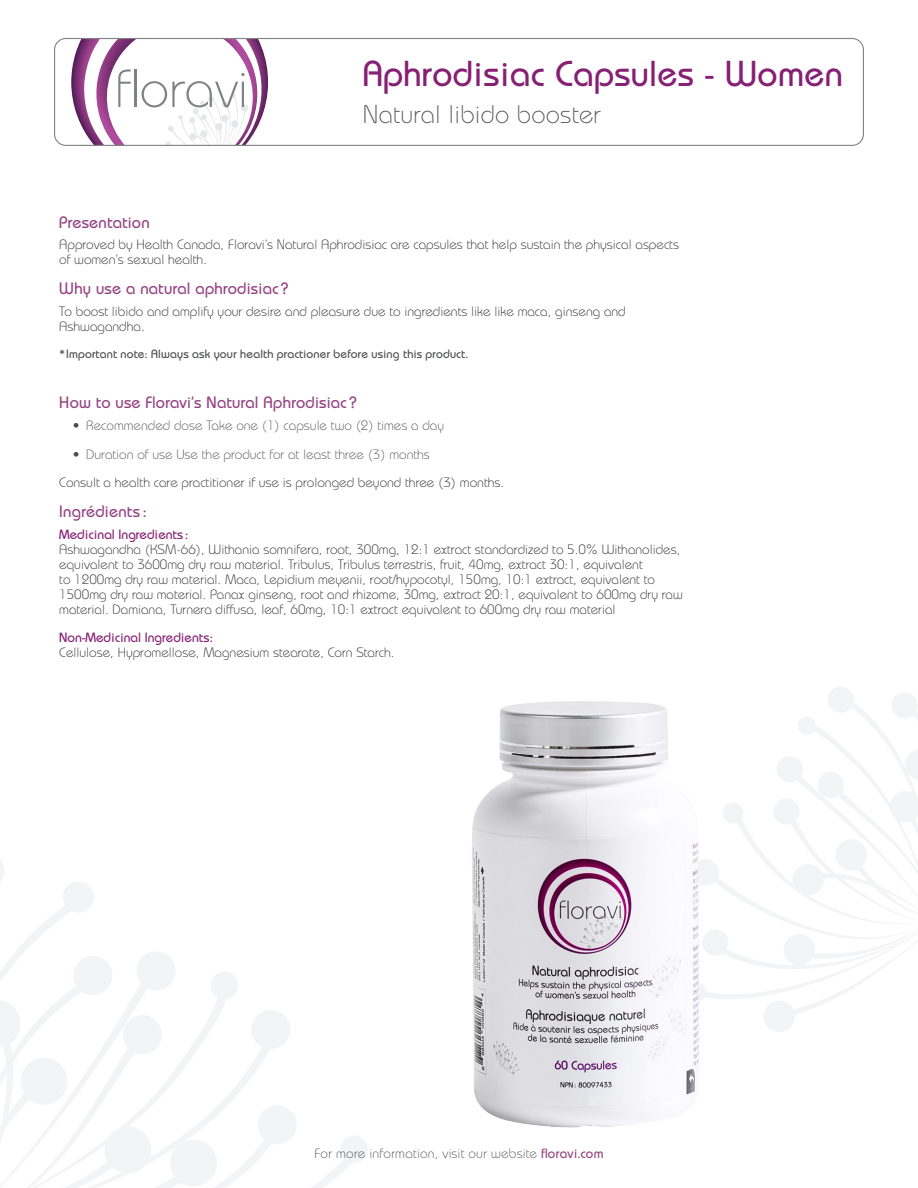
<style>
.page{position:relative;width:918px;height:1188px;background:#fff}
.page>*{position:absolute;margin:0;border:0;box-sizing:border-box;transform-origin:0 0}
.t1{font:300 53.7px "Bauhaus IT Cby BT";color:#7f8184}
.titre{font:500 36px "Bauhaus Std";letter-spacing:.01em;color:#862074}
.titre_2{font:300 25.5px "Bauhaus Std";letter-spacing:.01em;color:#57585a}
.Sous-titre{font:500 16.5px "Bauhaus Std";letter-spacing:.015em;color:#944382}
.t2{font:300 13.5px/15px "Bauhaus Std";color:#231f20}
.site{font:300 13.5px "Bauhaus Std";color:#4b4c4d}
.t3{font:500 12px "Bauhaus Std";letter-spacing:.015em;color:#4b4c4d}
.s1{font-weight:500;color:#862074}
.s2{font-weight:500;color:#944382}
</style>
<div class="page">
<svg style="left:0;top:860px;width:367px;height:328px"></svg>
<svg style="left:712px;top:687px;width:206px;height:345px"></svg>
<svg style="left:71px;top:40px;width:197px;height:104px"></svg>
<div style="left:54px;top:38px;width:810px;height:108px;border:1px solid #808285;border-radius:11px"></div>
<img style="left:472px;top:701px;width:240px;height:427px">
<p class="t1" style="left:115px;top:55px;width:134px">floravi</p>
<p class="titre" style="left:363px;top:52px;width:481px">Aphrodisiac Capsules - Women</p>
<p class="titre_2" style="left:363px;top:99px;width:239px">Natural libido booster</p>
<p class="Sous-titre" style="left:59px;top:212px;width:92px">Presentation</p>
<p class="t2" style="left:59px;top:237px;width:621px">Approved by Health Canada, Floravi’s Natural Aphrodisiac are capsules that help sustain the physical aspects of women’s sexual health.</p>
<p class="Sous-titre" style="left:59px;top:279px;width:230px">Why use a natural aphrodisiac ?</p>
<p class="t2" style="left:59px;top:304px;width:568px">To boost libido and amplify your desire and pleasure due to ingredients like like maca, ginseng and<br>Ashwagandha.</p>
<p class="t3" style="left:59px;top:347px;width:411px">*Important note: Always ask your health practioner before using this product.</p>
<p class="Sous-titre" style="left:59px;top:393px;width:299px">How to use Floravi’s Natural Aphrodisiac ?</p>
<p class="site" style="left:73px;top:417px;width:373px">• Recommended dose Take one (1) capsule two (2) times a day</p>
<p class="site" style="left:73px;top:446px;width:359px">• Duration of use Use the product for at least three (3) months</p>
<p class="t2" style="left:59px;top:475px;width:446px">Consult a health care practitioner if use is prolonged beyond three (3) months.</p>
<p class="Sous-titre" style="left:59px;top:502px;width:89px">Ingrédients :</p>
<p class="t2" style="left:59px;top:527px;width:625px"><span class="s1">Medicinal Ingredients :<br></span>Ashwagandha (KSM-66), Withania somnifera, root, 300mg, 12:1 extract standardized to 5.0% Withanolides, equivalent to 3600mg dry raw material. Tribulus, Tribulus terrestris, fruit, 40mg, extract 30:1, equivalent<br>to 1200mg dry raw material. Maca, Lepidium meyenii, root/hypocotyl, 150mg, 10:1 extract, equivalent to 1500mg dry raw material. Panax ginseng, root and rhizome, 30mg, extract 20:1, equivalent to 600mg dry raw material. Damiana, Turnera diffusa, leaf, 60mg, 10:1 extract equivalent to 600mg dry raw material</p>
<p class="t2" style="left:59px;top:630px;width:337px"><span class="s1">Non-Medicinal Ingredients:<br></span>Cellulose, Hypromellose, Magnesium stearate, Corn Starch.</p>
<p class="site" style="left:315px;top:1145px;width:290px">For more information, visit our website <span class="s2">floravi.com</span></p>
</div>
